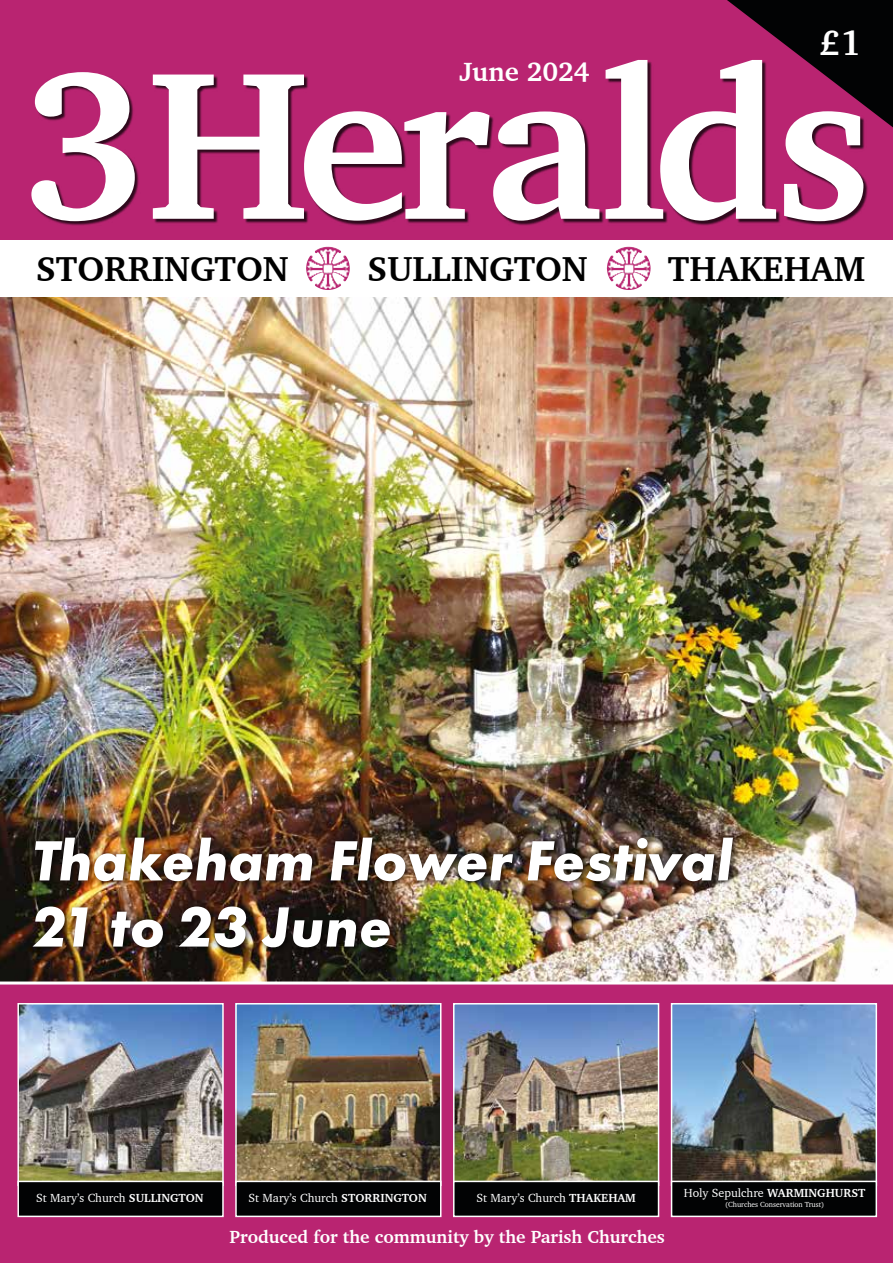
<style>
.page{position:relative;width:893px;height:1263px;background:#fff}
.page>*{position:absolute;margin:0;border:0;box-sizing:border-box;transform-origin:0 0}
.t1{font:700 214.95px "Charter BT";letter-spacing:-.025em;color:#fff}
.t2{font:italic 700 58.8px/66.2px "Futura PT";color:#fff}
.t3{font:700 35.7px "Charter BT";color:#fff}
.t4{font:700 35.55px "Charter BT";color:#000}
.t5{font:700 27px "Charter BT";color:#fff}
.t6{font:700 18px "Charter BT";color:#fff}
.t7{font:12px "Charter BT";color:#fff}
.t8{font:7.5px "Charter BT";letter-spacing:-.005em;color:#fff}
.s1{font-weight:700}
</style>
<div class="page">
<img style="left:0;top:297px;width:893px;height:684px">
<div style="left:0;top:0;width:893px;height:242px;background:#b92471"></div>
<div style="left:33px;top:61px;width:835px;height:165px;background:#000;opacity:.75"></div>
<div style="left:0;top:240px;width:893px;height:57px;background:#fff"></div>
<svg style="left:727px;top:0;width:166px;height:127px"></svg>
<img style="left:315px;top:247px;width:13px;height:17px">
<img style="left:615px;top:247px;width:14px;height:17px">
<div style="left:0;top:983px;width:893px;height:280px;background:#b92471"></div>
<hr style="left:0;top:981px;width:893px;height:3px;background:#fff">
<div style="left:28px;top:832px;width:713px;height:123px;background:#000;opacity:.75"></div>
<img style="left:674px;top:1006px;width:200px;height:175px">
<div style="left:671px;top:1003px;width:206px;height:183px;border:2px solid #fff"></div>
<img style="left:456px;top:1006px;width:200px;height:175px">
<div style="left:453px;top:1003px;width:206px;height:183px;border:2px solid #fff"></div>
<img style="left:238px;top:1006px;width:200px;height:175px">
<div style="left:235px;top:1003px;width:206px;height:183px;border:2px solid #fff"></div>
<img style="left:20px;top:1006px;width:201px;height:175px">
<div style="left:17px;top:1003px;width:207px;height:183px;border:2px solid #fff"></div>
<div style="left:17px;top:1181px;width:207px;height:36px;background:#020304;border:2px solid #fff"></div>
<div style="left:235px;top:1181px;width:206px;height:36px;background:#020304;border:2px solid #fff"></div>
<div style="left:453px;top:1181px;width:206px;height:36px;background:#020304;border:2px solid #fff"></div>
<div style="left:671px;top:1181px;width:206px;height:36px;background:#020304;border:2px solid #fff"></div>
<h3 class="t3" style="left:819px;top:21px;width:43px">£1</h3>
<h1 class="t1" style="left:22px;top:12px;width:850px">3Heralds</h1>
<h3 class="t5" style="left:460px;top:55px;width:131px">June 2024</h3>
<h3 class="t4" style="left:36px;top:247px;width:254px">STORRINGTON</h3>
<h3 class="t4" style="left:367px;top:247px;width:222px">SULLINGTON</h3>
<h3 class="t4" style="left:668px;top:247px;width:199px">THAKEHAM</h3>
<h2 class="t2" style="left:32px;top:827px;width:702px">Thakeham Flower Festival<br>21 to 23 June</h2>
<p class="t7" style="left:36px;top:1190px;width:169px">St Mary’s Church <span class="s1">SULLINGTON</span></p>
<p class="t7" style="left:248px;top:1190px;width:180px">St Mary’s Church <span class="s1">STORRINGTON</span></p>
<p class="t7" style="left:476px;top:1190px;width:161px">St Mary’s Church <span class="s1">THAKEHAM</span></p>
<p class="t7" style="left:684px;top:1185px;width:183px">Holy Sepulchre <span class="s1">WARMINGHURST</span></p>
<p class="t8" style="left:725px;top:1200px;width:101px">(Churches Conservation Trust)</p>
<h3 class="t6" style="left:230px;top:1225px;width:437px">Produced for the community by the Parish Churches</h3>
</div>
